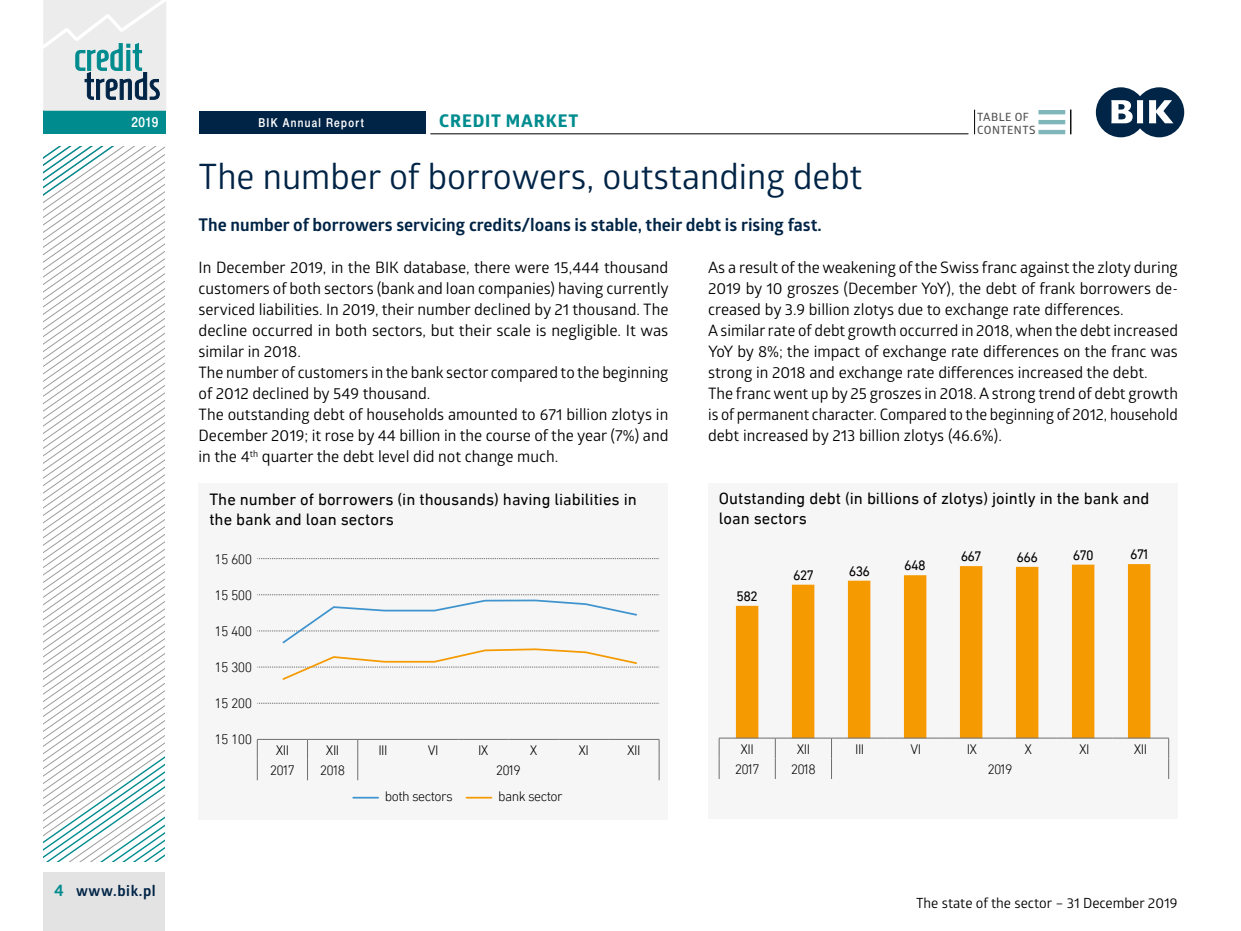
<style>
.page{position:relative;width:1241px;height:931px;background:#fff}
.page>*{position:absolute;margin:0;border:0;box-sizing:border-box;transform-origin:0 0}
.t1{font:35px "Glober";color:#002446}
.t2{font:700 17.5px "Glober";color:#002446}
.t3{font:700 17.5px "Globerx";letter-spacing:.05em;color:#008c8f}
.t4{font:16.62px/19.9px "DIN Next LT Pro";color:#000}
.t5{font:15.75px/21px "Glober";color:#000}
.t6{font:700 14.88px "Glober";letter-spacing:.04em;color:#002446}
.t7{font:300 14px "DIN Next LT Pro";letter-spacing:-.04em;color:#000}
.t8{font:14px "Glober";color:#000}
.t9{font:14px "DIN Next LT Pro";letter-spacing:-.04em;color:#000}
.t10{font:14px "Switzer Cnd EFN Medium";color:#fff}
.t11{font:12.25px "Switzer Cnd EFN Medium";letter-spacing:.105em;color:#fff}
.t12{font:600 11.38px/13.1px "Glober";letter-spacing:.04em;color:#565655}
.s1{font-size:16.62px;color:#008c8f}
</style>
<div class="page">
<hr style="left:430px;top:133px;width:538px;height:1px;background:#000">
<svg style="left:974px;top:110px;width:1px;height:24px"></svg>
<div style="left:199px;top:111px;width:227px;height:23px;background:#002446"></div>
<hr style="left:1038px;top:110px;width:27px;height:4px;background:#80b6b9">
<hr style="left:1038px;top:120px;width:27px;height:4px;background:#80b6b9">
<hr style="left:1038px;top:130px;width:27px;height:4px;background:#80b6b9">
<svg style="left:1070px;top:110px;width:1px;height:24px"></svg>
<svg style="left:1095px;top:87px;width:88px;height:50px"></svg>
<svg style="left:43px;top:0;width:123px;height:930px"></svg>
<div style="left:198px;top:483px;width:470px;height:336px;background:#f6f6f6"></div>
<hr style="left:307px;top:738px;width:51px;height:1px;background:#6e6e6e">
<hr style="left:358px;top:738px;width:50px;height:1px;background:#6e6e6e">
<hr style="left:408px;top:738px;width:50px;height:1px;background:#6e6e6e">
<hr style="left:458px;top:738px;width:50px;height:1px;background:#6e6e6e">
<hr style="left:508px;top:738px;width:50px;height:1px;background:#6e6e6e">
<hr style="left:558px;top:738px;width:50px;height:1px;background:#6e6e6e">
<hr style="left:608px;top:738px;width:51px;height:1px;background:#6e6e6e">
<svg style="left:257px;top:558px;width:402px;height:1px"></svg>
<hr style="left:257px;top:738px;width:50px;height:1px;background:#6e6e6e">
<svg style="left:307px;top:739px;width:1px;height:41px"></svg>
<svg style="left:257px;top:702px;width:402px;height:1px"></svg>
<svg style="left:257px;top:739px;width:1px;height:41px"></svg>
<svg style="left:357px;top:739px;width:1px;height:41px"></svg>
<svg style="left:658px;top:739px;width:1px;height:41px"></svg>
<hr style="left:353px;top:796px;width:25px;height:2px;background:#3f94ce">
<hr style="left:466px;top:796px;width:25px;height:2px;background:#f59a00">
<svg style="left:257px;top:594px;width:402px;height:86px"></svg>
<div style="left:708px;top:483px;width:469px;height:336px;background:#f6f6f6"></div>
<svg style="left:735px;top:564px;width:415px;height:173px"></svg>
<hr style="left:775px;top:737px;width:56px;height:1px;background:#6e6e6e">
<hr style="left:831px;top:737px;width:56px;height:1px;background:#6e6e6e">
<hr style="left:887px;top:737px;width:56px;height:1px;background:#6e6e6e">
<hr style="left:943px;top:737px;width:56px;height:1px;background:#6e6e6e">
<hr style="left:999px;top:737px;width:57px;height:1px;background:#6e6e6e">
<hr style="left:1056px;top:737px;width:56px;height:1px;background:#6e6e6e">
<hr style="left:1112px;top:737px;width:56px;height:1px;background:#6e6e6e">
<hr style="left:718px;top:737px;width:57px;height:1px;background:#6e6e6e">
<svg style="left:775px;top:738px;width:1px;height:40px"></svg>
<svg style="left:718px;top:738px;width:1px;height:40px"></svg>
<svg style="left:831px;top:738px;width:1px;height:40px"></svg>
<svg style="left:1168px;top:738px;width:1px;height:40px"></svg>
<p class="t12" style="left:977px;top:110px;width:60px">TABLE OF<br>CONTENTS</p>
<p class="t3" style="left:439px;top:108px;width:141px">CREDIT MARKET</p>
<h1 class="t1" style="left:198px;top:152px;width:665px">The number of borrowers, outstanding debt</h1>
<p class="t2" style="left:198px;top:213px;width:624px">The number of borrowers servicing credits/loans is stable, their debt is rising fast.</p>
<p class="t5" style="left:198px;top:256px;width:471px">In December 2019, in the BIK database, there were 15,444 thousand customers of both sectors (bank and loan companies) having currently serviced liabilities. In 2019, their number declined by 21 thousand. The decline occurred in both sectors, but their scale is negligible. It was similar in 2018.<br>The number of customers in the bank sector compared to the beginning of 2012 declined by 549 thousand.<br>The outstanding debt of households amounted to 671 billion zlotys in December 2019; it rose by 44 billion in the course of the year (7%) and in the 4<sup>th</sup> quarter the debt level did not change much.</p>
<p class="t4" style="left:209px;top:489px;width:429px">The number of borrowers (in thousands) having liabilities in the bank and loan sectors</p>
<p class="t7" style="left:214px;top:550px;width:39px">15 600</p>
<p class="t7" style="left:214px;top:586px;width:39px">15 500</p>
<p class="t7" style="left:214px;top:622px;width:39px">15 400</p>
<p class="t7" style="left:214px;top:659px;width:39px">15 300</p>
<p class="t7" style="left:214px;top:695px;width:39px">15 200</p>
<p class="t7" style="left:214px;top:731px;width:39px">15 100</p>
<p class="t7" style="left:276px;top:741px;width:15px">XII</p>
<p class="t7" style="left:326px;top:741px;width:15px">XII</p>
<p class="t7" style="left:378px;top:741px;width:11px">III</p>
<p class="t7" style="left:427px;top:741px;width:12px">VI</p>
<p class="t7" style="left:478px;top:741px;width:12px">IX</p>
<p class="t7" style="left:529px;top:741px;width:9px">X</p>
<p class="t7" style="left:578px;top:741px;width:12px">XI</p>
<p class="t7" style="left:627px;top:741px;width:15px">XII</p>
<p class="t7" style="left:270px;top:762px;width:26px">2017</p>
<p class="t7" style="left:320px;top:762px;width:26px">2018</p>
<p class="t7" style="left:496px;top:762px;width:26px">2019</p>
<p class="t7" style="left:385px;top:788px;width:69px">both sectors</p>
<p class="t7" style="left:498px;top:788px;width:66px">bank sector</p>
<p class="t10" style="left:131px;top:114px;width:28px">2019</p>
<p class="t11" style="left:258px;top:115px;width:107px">BIK Annual Report</p>
<p class="t5" style="left:708px;top:256px;width:471px">As a result of the weakening of the Swiss franc against the zloty during 2019 by 10 groszes (December YoY), the debt of frank borrowers de&shy;creased by 3.9 billion zlotys due to exchange rate differences.<br>A similar rate of debt growth occurred in 2018, when the debt increased YoY by 8%; the impact of exchange rate differences on the franc was strong in 2018 and exchange rate differences increased the debt.<br>The franc went up by 25 groszes in 2018. A strong trend of debt growth is of permanent character. Compared to the beginning of 2012, household debt increased by 213 billion zlotys (46.6%).</p>
<p class="t4" style="left:718px;top:488px;width:432px">Outstanding debt (in billions of zlotys) jointly in the bank and loan sectors</p>
<p class="t9" style="left:960px;top:548px;width:22px">667</p>
<p class="t9" style="left:1016px;top:548px;width:23px">666</p>
<p class="t9" style="left:1072px;top:546px;width:22px">670</p>
<p class="t9" style="left:1129px;top:546px;width:20px">671</p>
<p class="t9" style="left:904px;top:557px;width:23px">648</p>
<p class="t9" style="left:793px;top:566px;width:22px">627</p>
<p class="t9" style="left:848px;top:562px;width:23px">636</p>
<p class="t9" style="left:736px;top:587px;width:22px">582</p>
<p class="t7" style="left:740px;top:740px;width:15px">XII</p>
<p class="t7" style="left:796px;top:740px;width:15px">XII</p>
<p class="t7" style="left:855px;top:740px;width:11px">III</p>
<p class="t7" style="left:910px;top:740px;width:12px">VI</p>
<p class="t7" style="left:966px;top:740px;width:12px">IX</p>
<p class="t7" style="left:1024px;top:740px;width:9px">X</p>
<p class="t7" style="left:1078px;top:740px;width:12px">XI</p>
<p class="t7" style="left:1133px;top:740px;width:15px">XII</p>
<p class="t7" style="left:735px;top:761px;width:26px">2017</p>
<p class="t7" style="left:791px;top:761px;width:26px">2018</p>
<p class="t7" style="left:987px;top:761px;width:26px">2019</p>
<p class="t6" style="left:54px;top:879px;width:103px"><span class="s1">4</span> www.bik.pl</p>
<p class="t8" style="left:915px;top:892px;width:263px">The state of the sector – 31 December 2019</p>
</div>
